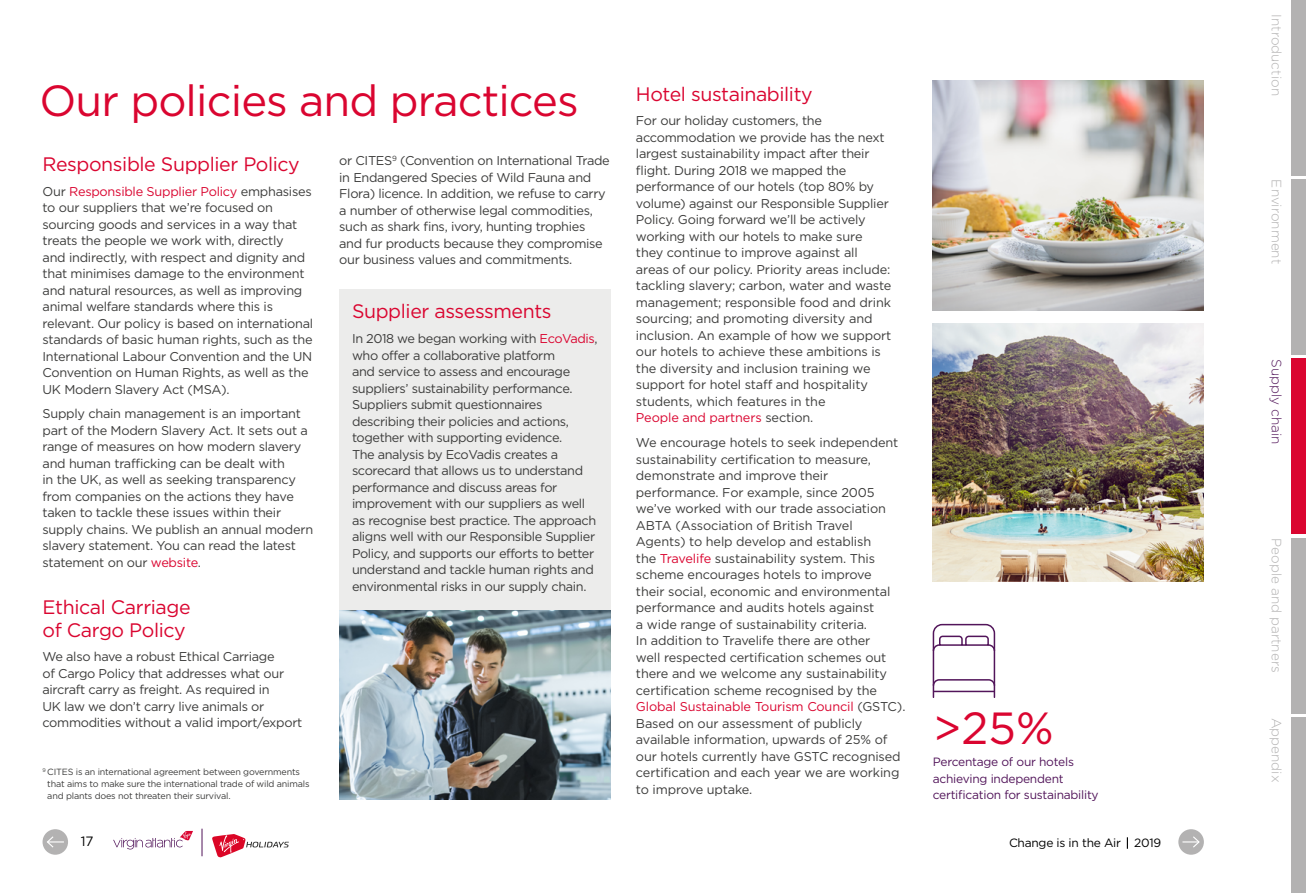
<style>
.page{position:relative;width:1306px;height:893px;background:#fff}
.page>*{position:absolute;margin:0;border:0;box-sizing:border-box;transform-origin:0 0}
.t1{font:45px "Gotham";color:#da0530}
.t2{font:43.5px "Gotham";letter-spacing:-.02em;color:#da0530}
.t3{font:19.5px/22.5px "Gotham";letter-spacing:-.02em;color:#da0530}
.t4{font:300 13.5px "Gotham";color:#b3b2b2}
.t5{font:300 13.5px "Gotham";color:#52155a}
.t6{font:13.5px "Gotham";color:#000}
.t7{font:12.75px/16.5px "Gotham";letter-spacing:-.02em;color:#3c3c3b}
.t8{font:12px/16.5px "Gotham";letter-spacing:-.02em;color:#52155a}
.t9{font:12px "Gotham";letter-spacing:-.02em;color:#000}
.t10{font:9px/12px "Gotham";letter-spacing:-.02em;color:#3c3c3b}
.s1{color:#da0530}
</style>
<div class="page">
<div style="left:1178px;top:829px;width:25px;height:26px;background:#b3b2b2;border-radius:50%"></div>
<svg style="left:1182px;top:836px;width:18px;height:12px"></svg>
<div style="left:43px;top:829px;width:25px;height:26px;background:#b3b2b2;border-radius:50%"></div>
<svg style="left:47px;top:836px;width:17px;height:12px"></svg>
<svg style="left:201px;top:829px;width:1px;height:27px"></svg>
<svg style="left:212px;top:834px;width:77px;height:24px"></svg>
<svg style="left:113px;top:831px;width:80px;height:18px"></svg>
<svg style="left:1126px;top:837px;width:1px;height:12px"></svg>
<div style="left:1290px;top:0;width:15px;height:175px;background:#b3b2b2"></div>
<div style="left:1290px;top:179px;width:15px;height:176px;background:#b3b2b2"></div>
<div style="left:1290px;top:359px;width:15px;height:175px;background:#da0530"></div>
<div style="left:1290px;top:538px;width:15px;height:175px;background:#b3b2b2"></div>
<div style="left:1290px;top:718px;width:15px;height:175px;background:#b3b2b2"></div>
<div style="left:339px;top:289px;width:271px;height:510px;background:#ececeb"></div>
<img style="left:932px;top:323px;width:271px;height:258px">
<img style="left:932px;top:81px;width:271px;height:230px">
<img style="left:339px;top:610px;width:271px;height:189px">
<svg style="left:932px;top:623px;width:63px;height:75px"></svg>
<h2 class="t2" style="left:39px;top:76px;width:541px">Our policies and practices</h2>
<p class="t7" style="left:339px;top:152px;width:272px">or CITES<sup>9</sup> (Convention on International Trade in Endangered Species of Wild Fauna and Flora) licence. In addition, we refuse to carry a number of otherwise legal commodities, such as shark fins, ivory, hunting trophies and fur products because they compromise our business values and commitments.</p>
<h3 class="t3" style="left:352px;top:300px;width:201px">Supplier assessments</h3>
<p class="t7" style="left:352px;top:330px;width:247px">In 2018 we began working with <span class="s1">EcoVadis</span>, who offer a collaborative platform<br>and service to assess and encourage suppliers’ sustainability performance.<br>Suppliers submit questionnaires describing their policies and actions, together with supporting evidence.<br>The analysis by EcoVadis creates a scorecard that allows us to understand performance and discuss areas for improvement with our suppliers as well as recognise best practice. The approach aligns well with our Responsible Supplier Policy, and supports our efforts to better understand and tackle human rights and environmental risks in our supply chain.</p>
<h3 class="t3" style="left:43px;top:152px;width:259px">Responsible Supplier Policy</h3>
<p class="t7" style="left:43px;top:183px;width:272px">Our <span class="s1">Responsible Supplier Policy</span> emphasises to our suppliers that we’re focused on sourcing goods and services in a way that treats the people we work with, directly<br>and indirectly, with respect and dignity and that minimises damage to the environment and natural resources, as well as improving animal welfare standards where this is relevant. Our policy is based on international standards of basic human rights, such as the International Labour Convention and the UN Convention on Human Rights, as well as the UK Modern Slavery Act (MSA).</p>
<p class="t7" style="left:43px;top:405px;width:272px">Supply chain management is an important part of the Modern Slavery Act. It sets out a range of measures on how modern slavery and human trafficking can be dealt with<br>in the UK, as well as seeking transparency from companies on the actions they have taken to tackle these issues within their supply chains. We publish an annual modern slavery statement. You can read the latest statement on our <span class="s1">website</span>.</p>
<h3 class="t3" style="left:43px;top:596px;width:150px">Ethical Carriage of Cargo Policy</h3>
<p class="t7" style="left:43px;top:648px;width:261px">We also have a robust Ethical Carriage<br>of Cargo Policy that addresses what our aircraft carry as freight. As required in<br>UK law we don’t carry live animals or commodities without a valid import/export</p>
<p class="t10" style="left:47px;top:766px;width:264px;text-indent:-5px"><sup>9</sup> CITES is an international agreement between governments that aims to make sure the international trade of wild animals and plants does not threaten their survival.</p>
<h3 class="t3" style="left:636px;top:82px;width:178px">Hotel sustainability</h3>
<p class="t7" style="left:636px;top:112px;width:257px">For our holiday customers, the accommodation we provide has the next largest sustainability impact after their flight. During 2018 we mapped the performance of our hotels (top 80% by volume) against our Responsible Supplier Policy. Going forward we’ll be actively working with our hotels to make sure they continue to improve against all areas of our policy. Priority areas include: tackling slavery; carbon, water and waste management; responsible food and drink sourcing; and promoting diversity and inclusion. An example of how we support our hotels to achieve these ambitions is the diversity and inclusion training we support for hotel staff and hospitality students, which features in the<br><span class="s1">People and partners</span> section.</p>
<p class="t7" style="left:636px;top:434px;width:271px">We encourage hotels to seek independent sustainability certification to measure, demonstrate and improve their performance. For example, since 2005 we’ve worked with our trade association ABTA (Association of British Travel Agents) to help develop and establish<br>the <span class="s1">Travelife</span> sustainability system. This scheme encourages hotels to improve<br>their social, economic and environmental performance and audits hotels against<br>a wide range of sustainability criteria.<br>In addition to Travelife there are other<br>well respected certification schemes out there and we welcome any sustainability certification scheme recognised by the <span class="s1">Global Sustainable Tourism Council</span> (GSTC).<br>Based on our assessment of publicly available information, upwards of 25% of our hotels currently have GSTC recognised certification and each year we are working to improve uptake.</p>
<h1 class="t1" style="left:932px;top:703px;width:122px">&gt;25%</h1>
<p class="t8" style="left:932px;top:754px;width:167px">Percentage of our hotels achieving independent certification for sustainability</p>
<p class="t6" style="left:81px;top:834px;width:14px">17</p>
<p class="t9" style="left:1009px;top:836px;width:154px">Change is in the Air 2019</p>
<p class="t4" style="left:1283px;top:14px;width:83px;rotate:90deg">Introduction</p>
<p class="t4" style="left:1283px;top:179px;width:86px;rotate:90deg">Environment</p>
<p class="t5" style="left:1283px;top:359px;width:87px;rotate:90deg">Supply chain</p>
<p class="t4" style="left:1283px;top:538px;width:136px;rotate:90deg">People and partners</p>
<p class="t4" style="left:1283px;top:718px;width:66px;rotate:90deg">Appendix</p>
</div>
